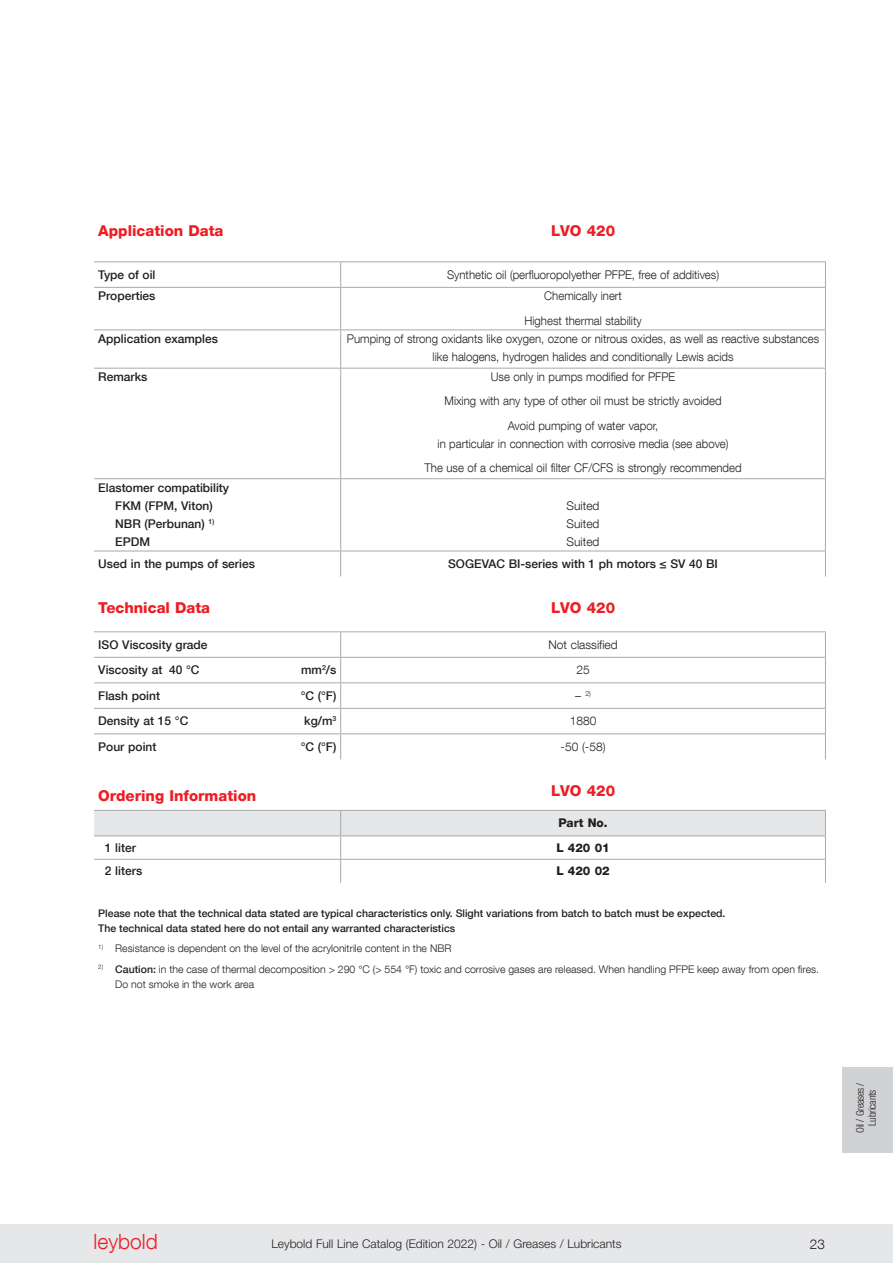
<style>
.page{position:relative;width:893px;height:1263px;background:#fff}
.page>*{position:absolute;margin:0;border:0;box-sizing:border-box;transform-origin:0 0}
.t1{font:300 21px "Helvetica Neue LT Com";color:#ee1d23}
.Überschrift_Tabelle{font:800 15px "Helvetica Neue LT Com";color:#ee1d23}
.t2{font:300 13.5px "Helvetica Neue LT Com";color:#231f20}
.t3{font:300 12px/18px "Helvetica Neue LT Com";color:#231f20;text-align:center;scale:.95 1}
.t4{font:500 12px/18px "Helvetica Neue LT Com";color:#231f20}
.t5{font:300 12px "Helvetica Neue LT Std";color:#231f20}
.t6{font:300 12px/18px "Helvetica Neue LT Com";color:#231f20;text-align:justify}
.Bestelldaten__Absatz{font:800 12px "Helvetica Neue LT Com";color:#231f20}
.Legende{font:300 10.5px "Helvetica Neue LT Com";color:#231f20}
.Legende-2{font:500 10.5px/15px "Helvetica Neue LT Com";color:#231f20}
.t7{font:300 condensed 10.5px/12px "Helvetica Neue LT Com";letter-spacing:-.025em;color:#231f20;text-align:center}
.t8{font:300 7.05px "Helvetica Neue LT Com";color:#231f20}
.s1{color:#fff}
.s2{font-size:12px}
.s3{font-weight:500}
</style>
<div class="page">
<div style="left:0;top:1225px;width:893px;height:38px;background:#e6e7e9"></div>
<div style="left:842px;top:1067px;width:51px;height:85px;background:#d1d2d4"></div>
<svg style="left:340px;top:262px;width:1px;height:25px"></svg>
<svg style="left:825px;top:262px;width:1px;height:25px"></svg>
<hr style="left:340px;top:288px;width:1px;height:41px;background:#a8a9ad">
<hr style="left:825px;top:288px;width:1px;height:41px;background:#a8a9ad">
<hr style="left:340px;top:330px;width:1px;height:38px;background:#a8a9ad">
<hr style="left:825px;top:330px;width:1px;height:38px;background:#a8a9ad">
<hr style="left:340px;top:368px;width:1px;height:110px;background:#a8a9ad">
<hr style="left:825px;top:368px;width:1px;height:110px;background:#a8a9ad">
<hr style="left:340px;top:479px;width:1px;height:72px;background:#a8a9ad">
<hr style="left:825px;top:479px;width:1px;height:72px;background:#a8a9ad">
<svg style="left:340px;top:552px;width:1px;height:24px"></svg>
<svg style="left:825px;top:552px;width:1px;height:24px"></svg>
<svg style="left:340px;top:632px;width:1px;height:127px"></svg>
<svg style="left:825px;top:632px;width:1px;height:127px"></svg>
<hr style="left:94px;top:261px;width:247px;height:1px;background:#a8a9ad">
<hr style="left:341px;top:261px;width:485px;height:1px;background:#a8a9ad">
<hr style="left:94px;top:287px;width:247px;height:1px;background:#a8a9ad">
<hr style="left:341px;top:287px;width:485px;height:1px;background:#a8a9ad">
<hr style="left:94px;top:329px;width:247px;height:1px;background:#a8a9ad">
<hr style="left:341px;top:329px;width:485px;height:1px;background:#a8a9ad">
<hr style="left:94px;top:368px;width:247px;height:1px;background:#a8a9ad">
<hr style="left:341px;top:368px;width:485px;height:1px;background:#a8a9ad">
<hr style="left:94px;top:478px;width:247px;height:1px;background:#a8a9ad">
<hr style="left:341px;top:478px;width:485px;height:1px;background:#a8a9ad">
<hr style="left:341px;top:631px;width:485px;height:1px;background:#a8a9ad">
<hr style="left:94px;top:631px;width:247px;height:1px;background:#a8a9ad">
<hr style="left:94px;top:657px;width:247px;height:1px;background:#a8a9ad">
<hr style="left:341px;top:657px;width:485px;height:1px;background:#a8a9ad">
<hr style="left:94px;top:682px;width:247px;height:1px;background:#a8a9ad">
<hr style="left:341px;top:682px;width:485px;height:1px;background:#a8a9ad">
<hr style="left:94px;top:708px;width:247px;height:1px;background:#a8a9ad">
<hr style="left:341px;top:708px;width:485px;height:1px;background:#a8a9ad">
<hr style="left:94px;top:733px;width:247px;height:1px;background:#a8a9ad">
<hr style="left:341px;top:733px;width:485px;height:1px;background:#a8a9ad">
<hr style="left:94px;top:551px;width:247px;height:1px;background:#a8a9ad">
<hr style="left:341px;top:551px;width:485px;height:1px;background:#a8a9ad">
<svg style="left:94px;top:810px;width:732px;height:73px"></svg>
<p class="Überschrift_Tabelle" style="left:98px;top:222px;width:127px">Application Data</p>
<p class="Überschrift_Tabelle" style="left:551px;top:222px;width:66px">LVO 420</p>
<p class="t4" style="left:98px;top:265px;width:59px">Type of oil</p>
<p class="t3" style="left:447px;top:265px;width:288px">Synthetic oil (perfluoropolyether PFPE, free of additives)</p>
<p class="t4" style="left:98px;top:287px;width:59px">Properties</p>
<p class="t3" style="left:544px;top:287px;width:83px">Chemically inert</p>
<p class="t3" style="left:524px;top:311px;width:125px">Highest thermal stability</p>
<p class="t4" style="left:98px;top:329px;width:121px">Application examples</p>
<p class="t3" style="left:347px;top:329px;width:499px">Pumping of strong oxidants like oxygen, ozone or nitrous oxides, as well as reactive substances like halogens, hydrogen halides and conditionally Lewis acids</p>
<p class="t4" style="left:98px;top:368px;width:51px">Remarks</p>
<p class="t3" style="left:491px;top:367px;width:196px">Use only in pumps modified for PFPE</p>
<p class="t3" style="left:445px;top:392px;width:293px">Mixing with any type of other oil must be strictly avoided</p>
<p class="t3" style="left:438px;top:416px;width:308px">Avoid pumping of water vapor,<br>in particular in connection with corrosive media (see above)</p>
<p class="t3" style="left:425px;top:459px;width:335px">The use of a chemical oil filter CF/CFS is strongly recommended</p>
<p class="t4" style="left:115px;top:478px;width:115px;text-indent:-17px">Elastomer compatibility<br>FKM (FPM, Viton)<br>NBR (Perbunan) <sup>1)<br></sup>EPDM</p>
<p class="t6" style="left:567px;top:496px;width:34px">Suited Suited Suited</p>
<p class="t4" style="left:98px;top:555px;width:158px">Used in the pumps of series</p>
<p class="t4" style="left:448px;top:555px;width:271px">SOGEVAC BI-series with 1 ph motors ≤ SV 40 BI</p>
<p class="Überschrift_Tabelle" style="left:98px;top:598px;width:113px">Technical Data</p>
<p class="Überschrift_Tabelle" style="left:551px;top:598px;width:66px">LVO 420</p>
<p class="t4" style="left:98px;top:635px;width:111px">ISO Viscosity grade</p>
<p class="t6" style="left:548px;top:635px;width:71px">Not classified</p>
<p class="t4" style="left:98px;top:661px;width:103px">Viscosity at<span class="s1">0</span>40 °C</p>
<p class="t4" style="left:301px;top:661px;width:37px">mm<sup>2</sup>/s</p>
<p class="t6" style="left:576px;top:661px;width:15px">25</p>
<p class="t4" style="left:98px;top:686px;width:63px">Flash point</p>
<p class="t4" style="left:301px;top:686px;width:37px">°C (°F)</p>
<p class="t8" style="left:575px;top:689px;width:17px"><span class="s2">–</span> 2)</p>
<p class="t4" style="left:98px;top:712px;width:92px">Density at 15 °C</p>
<p class="t4" style="left:304px;top:712px;width:34px">kg/m<sup>3</sup></p>
<p class="t6" style="left:570px;top:712px;width:28px">1880</p>
<p class="t4" style="left:98px;top:737px;width:60px">Pour point</p>
<p class="t4" style="left:301px;top:737px;width:37px">°C (°F)</p>
<p class="t6" style="left:561px;top:737px;width:47px">-50 (-58)</p>
<p class="Überschrift_Tabelle" style="left:98px;top:787px;width:160px">Ordering Information</p>
<p class="Überschrift_Tabelle" style="left:551px;top:781px;width:66px">LVO 420</p>
<p class="Bestelldaten__Absatz" style="left:558px;top:816px;width:51px">Part No.</p>
<p class="t4" style="left:98px;top:838px;width:39px"><span class="s1">0</span>1 liter</p>
<p class="Bestelldaten__Absatz" style="left:556px;top:840px;width:55px">L 420 01</p>
<p class="t4" style="left:98px;top:862px;width:45px"><span class="s1">0</span>2 liters</p>
<p class="Bestelldaten__Absatz" style="left:556px;top:864px;width:55px">L 420 02</p>
<p class="Legende-2" style="left:98px;top:906px;width:629px">Please note that the technical data stated are typical characteristics only. Slight variations from batch to batch must be expected.<br>The technical data stated here do not entail any warranted characteristics</p>
<p class="Legende" style="left:98px;top:942px;width:355px"><sup>1)</sup> Resistance is dependent on the level of the acrylonitrile content in the NBR</p>
<p class="Legende" style="left:98px;top:962px;width:722px"><sup>2)</sup> <span class="s3">Caution:</span> in the case of thermal decomposition &gt; 290 °C (&gt; 554 °F) toxic and corrosive gases are released. When handling PFPE keep away from open fires.</p>
<p class="Legende" style="left:115px;top:977px;width:140px">Do not smoke in the work area</p>
<p class="t7" style="left:854px;top:1133px;width:52px;rotate:-90deg">Oil / Greases /<br>Lubricants</p>
<h1 class="t1" style="left:94px;top:1229px;width:66px">leybold</h1>
<p class="t5" style="left:271px;top:1236px;width:352px">Leybold Full Line Catalog (Edition 2022) - Oil / Greases / Lubricants</p>
<p class="t2" style="left:810px;top:1236px;width:17px">23</p>
</div>
